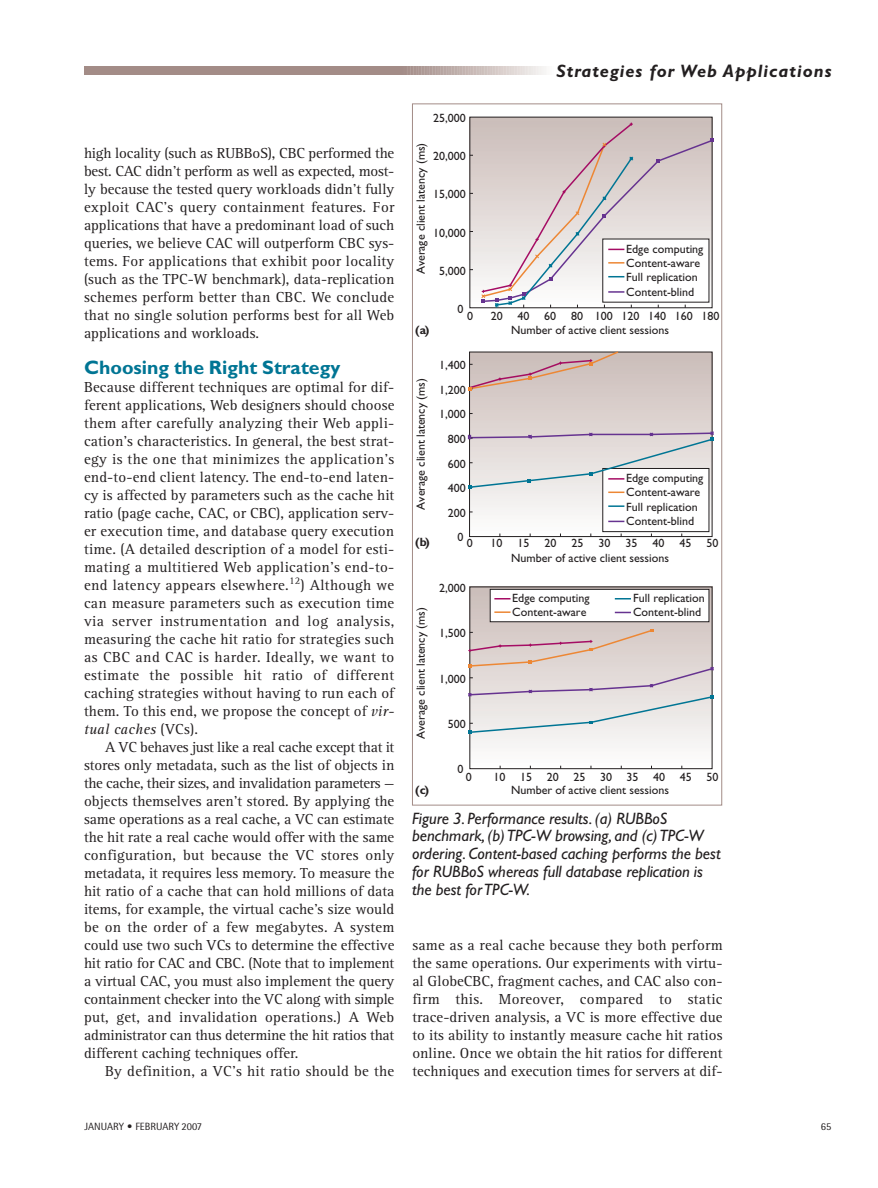
<style>
.page{position:relative;width:878px;height:1188px;background:#fff}
.page>*{position:absolute;margin:0;border:0;box-sizing:border-box;transform-origin:0 0}
.t1{font:700 19.5px "Gill Sans";color:#007594}
.t2{font:italic 700 18px "Gill Sans";letter-spacing:.055em;color:#231f20}
.t3{font:italic 16.5px/18px "Gill Sans";color:#231f20}
.t4{font:15px/18px "Rotis Serif";letter-spacing:.005em;color:#231f20;text-align:justify}
.t5{font:12px/14.4px "Gill Sans";color:#231f20}
.t6{font:700 12px "Gill Sans";color:#231f20}
.t7{font:10.5px "Rotis Semi Sans";color:#231f20}
.s1{font-style:italic}
</style>
<div class="page">
<div style="left:84px;top:66px;width:321px;height:9px;background:#a38c87"></div>
<svg style="left:405px;top:66px;width:141px;height:9px"></svg>
<div style="left:470px;top:587px;width:242px;height:182px;background:#f8f7f6"></div>
<div style="left:470px;top:117px;width:242px;height:191px;background:#ccbfbb"></div>
<svg style="left:468px;top:139px;width:246px;height:490px"></svg>
<svg style="left:656px;top:159px;width:3px;height:4px"></svg>
<svg style="left:468px;top:350px;width:152px;height:40px;background:#cbb7b4"></svg>
<svg style="left:468px;top:629px;width:246px;height:105px"></svg>
<div style="left:602px;top:239px;width:107px;height:63px;background:#fff"></div>
<svg style="left:480px;top:122px;width:154px;height:186px"></svg>
<div style="left:602px;top:468px;width:107px;height:64px;background:#fff"></div>
<div style="left:602px;top:468px;width:107px;height:64px;border:1px solid #231f20"></div>
<svg style="left:608px;top:505px;width:16px;height:2px"></svg>
<svg style="left:608px;top:521px;width:16px;height:1px"></svg>
<svg style="left:467px;top:431px;width:247px;height:62px"></svg>
<div style="left:490px;top:589px;width:219px;height:33px;background:#fff"></div>
<div style="left:490px;top:589px;width:219px;height:33px;border:1px solid #231f20"></div>
<svg style="left:494px;top:598px;width:16px;height:2px"></svg>
<svg style="left:494px;top:611px;width:16px;height:2px"></svg>
<svg style="left:614px;top:598px;width:17px;height:2px"></svg>
<svg style="left:614px;top:612px;width:17px;height:1px"></svg>
<p class="t4" style="left:84px;top:145px;width:312px">high locality (such as RUBBoS), CBC performed the best. CAC didn’t perform as well as expected, most&shy;ly because the tested query workloads didn’t fully exploit CAC’s query containment features. For applications that have a predominant load of such queries, we believe CAC will outperform CBC sys&shy;tems. For applications that exhibit poor locality (such as the TPC-W benchmark), data-replication schemes perform better than CBC. We conclude that no single solution performs best for all Web applications and workloads.</p>
<h1 class="t1" style="left:84px;top:360px;width:258px">Choosing the Right Strategy</h1>
<p class="t4" style="left:84px;top:379px;width:312px">Because different techniques are optimal for dif&shy;ferent applications, Web designers should choose them after carefully analyzing their Web appli&shy;cation’s characteristics. In general, the best strat&shy;egy is the one that minimizes the application’s end-to-end client latency. The end-to-end laten&shy;cy is affected by parameters such as the cache hit ratio (page cache, CAC, or CBC), application serv&shy;er execution time, and database query execution time. (A detailed description of a model for esti&shy;mating a multitiered Web application’s end-to&shy;end latency appears elsewhere.<sup>12</sup>) Although we can measure parameters such as execution time via server instrumentation and log analysis, measuring the cache hit ratio for strategies such as CBC and CAC is harder. Ideally, we want to estimate the possible hit ratio of different caching strategies without having to run each of them. To this end, we propose the concept of <span class="s1">vir&shy;tual caches</span> (VCs).</p>
<p class="t4" style="left:84px;top:739px;width:312px;text-indent:21px">A VC behaves just like a real cache except that it stores only metadata, such as the list of objects in the cache, their sizes, and invalidation parameters — objects themselves aren’t stored. By applying the same operations as a real cache, a VC can estimate the hit rate a real cache would offer with the same configuration, but because the VC stores only metadata, it requires less memory. To measure the hit ratio of a cache that can hold millions of data items, for example, the virtual cache’s size would be on the order of a few megabytes. A system could use two such VCs to determine the effective hit ratio for CAC and CBC. (Note that to implement a virtual CAC, you must also implement the query containment checker into the VC along with simple put, get, and invalidation operations.) A Web administrator can thus determine the hit ratios that different caching techniques offer.</p>
<p class="t4" style="left:105px;top:1063px;width:291px">By definition, a VC’s hit ratio should be the</p>
<p class="t5" style="left:433px;top:112px;width:34px">25,000</p>
<p class="t5" style="left:415px;top:274px;width:133px;rotate:-90deg">Average client latency (ms)</p>
<p class="t5" style="left:433px;top:150px;width:34px">20,000</p>
<p class="t5" style="left:433px;top:189px;width:34px">15,000</p>
<p class="t5" style="left:433px;top:227px;width:34px">10,000</p>
<p class="t5" style="left:439px;top:265px;width:28px">5,000</p>
<p class="t2" style="left:556px;top:65px;width:276px">Strategies for Web Applications</p>
<p class="t5" style="left:626px;top:243px;width:79px">Edge computing<br>Content-aware<br>Full replication<br>Content-blind</p>
<p class="t5" style="left:457px;top:303px;width:7px">0</p>
<p class="t5" style="left:467px;top:310px;width:7px">0</p>
<p class="t5" style="left:491px;top:310px;width:230px">20 40 60 80 100 120 140 160 180</p>
<p class="t6" style="left:415px;top:326px;width:16px">(a)</p>
<p class="t5" style="left:511px;top:324px;width:159px">Number of active client sessions</p>
<p class="t5" style="left:415px;top:510px;width:133px;rotate:-90deg">Average client latency (ms)</p>
<p class="t6" style="left:415px;top:538px;width:16px">(b)</p>
<p class="t5" style="left:415px;top:739px;width:133px;rotate:-90deg">Average client latency (ms)</p>
<p class="t5" style="left:439px;top:359px;width:28px">1,400</p>
<p class="t5" style="left:439px;top:384px;width:28px">1,200</p>
<p class="t5" style="left:439px;top:409px;width:28px">1,000</p>
<p class="t5" style="left:448px;top:433px;width:19px">800</p>
<p class="t5" style="left:448px;top:458px;width:19px">600</p>
<p class="t5" style="left:448px;top:482px;width:19px">400</p>
<p class="t5" style="left:448px;top:507px;width:19px">200</p>
<p class="t5" style="left:626px;top:472px;width:79px">Edge computing<br>Content-aware<br>Full replication<br>Content-blind</p>
<p class="t5" style="left:457px;top:532px;width:7px">0</p>
<p class="t5" style="left:466px;top:537px;width:7px">0</p>
<p class="t5" style="left:490px;top:537px;width:229px">10 15 20 25 30 35 40 45 50</p>
<p class="t5" style="left:439px;top:582px;width:28px">2,000</p>
<p class="t5" style="left:439px;top:627px;width:28px">1,500</p>
<p class="t5" style="left:439px;top:673px;width:28px">1,000</p>
<p class="t5" style="left:448px;top:718px;width:19px">500</p>
<p class="t5" style="left:511px;top:552px;width:159px">Number of active client sessions</p>
<p class="t5" style="left:512px;top:592px;width:79px">Edge computing<br>Content-aware</p>
<p class="t5" style="left:633px;top:592px;width:73px">Full replication<br>Content-blind</p>
<p class="t6" style="left:415px;top:786px;width:15px">(c)</p>
<p class="t5" style="left:457px;top:764px;width:7px">0</p>
<p class="t5" style="left:466px;top:771px;width:7px">0</p>
<p class="t5" style="left:493px;top:771px;width:226px">10 15 20 25 30 35 40 45 50</p>
<p class="t5" style="left:511px;top:784px;width:159px">Number of active client sessions</p>
<p class="t3" style="left:412px;top:811px;width:310px">Figure 3. Performance results. (a) RUBBoS benchmark, (b) TPC-W browsing, and (c) TPC-W ordering. Content-based caching performs the best for RUBBoS whereas full database replication is the best for TPC-W.</p>
<p class="t4" style="left:412px;top:937px;width:312px">same as a real cache because they both perform the same operations. Our experiments with virtu&shy;al GlobeCBC, fragment caches, and CAC also con&shy;firm this. Moreover, compared to static trace-driven analysis, a VC is more effective due to its ability to instantly measure cache hit ratios online. Once we obtain the hit ratios for different techniques and execution times for servers at dif-</p>
<p class="t7" style="left:84px;top:1122px;width:119px">JANUARY • FEBRUARY 2007</p>
<p class="t7" style="left:820px;top:1122px;width:12px">65</p>
</div>
